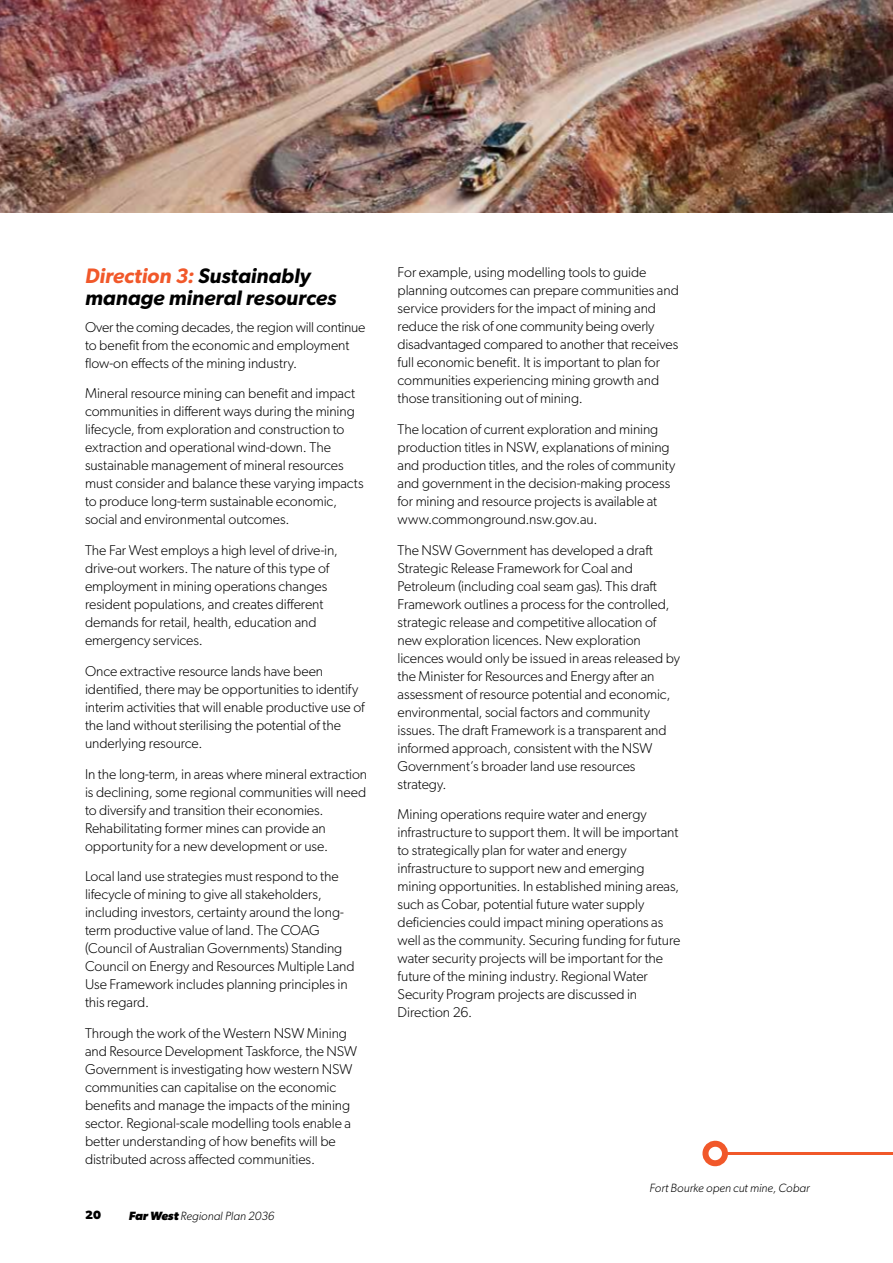
<style>
.page{position:relative;width:893px;height:1263px;background:#fff}
.page>*{position:absolute;margin:0;border:0;box-sizing:border-box;transform-origin:0 0}
.t1{font:italic 600 21px/22.5px "Gibson";color:#000}
.t2{font:300 14.25px/18px "Gibson";letter-spacing:-.005em;color:#000}
.t3{font:italic 300 12px "Gibson";color:#000}
.t4{font:700 12px "Gibson";color:#000}
.s1{color:#f1582a}
.s2{font-weight:700}
</style>
<div class="page">
<hr style="left:727px;top:1152px;width:166px;height:3px;background:#f1582a">
<svg style="left:702px;top:1140px;width:26px;height:27px"></svg>
<img style="left:0;top:0;width:893px;height:213px">
<h1 class="t1" style="left:85px;top:264px;width:253px"><span class="s1">Direction 3:</span> Sustainably manage mineral resources</h1>
<p class="t2" style="left:85px;top:317px;width:282px">Over the coming decades, the region will continue to benefit from the economic and employment flow-on effects of the mining industry.</p>
<p class="t2" style="left:85px;top:384px;width:280px">Mineral resource mining can benefit and impact communities in different ways during the mining lifecycle, from exploration and construction to extraction and operational wind-down. The sustainable management of mineral resources must consider and balance these varying impacts to produce long-term sustainable economic, social and environmental outcomes.</p>
<p class="t2" style="left:85px;top:541px;width:254px">The Far West employs a high level of drive-in, drive-out workers. The nature of this type of employment in mining operations changes resident populations, and creates different demands for retail, health, education and emergency services.</p>
<p class="t2" style="left:85px;top:662px;width:281px">Once extractive resource lands have been identified, there may be opportunities to identify interim activities that will enable productive use of the land without sterilising the potential of the underlying resource.</p>
<p class="t2" style="left:85px;top:764px;width:284px">In the long-term, in areas where mineral extraction is declining, some regional communities will need to diversify and transition their economies.<br>Rehabilitating former mines can provide an opportunity for a new development or use.</p>
<p class="t2" style="left:85px;top:867px;width:271px">Local land use strategies must respond to the lifecycle of mining to give all stakeholders, including investors, certainty around the long&shy;term productive value of land. The COAG (Council of Australian Governments) Standing Council on Energy and Resources Multiple Land Use Framework includes planning principles in this regard.</p>
<p class="t2" style="left:85px;top:1024px;width:274px">Through the work of the Western NSW Mining and Resource Development Taskforce, the NSW Government is investigating how western NSW communities can capitalise on the economic benefits and manage the impacts of the mining sector. Regional-scale modelling tools enable a better understanding of how benefits will be distributed across affected communities.</p>
<p class="t4" style="left:85px;top:1208px;width:17px">20</p>
<p class="t3" style="left:129px;top:1208px;width:147px"><span class="s2">Far West</span> Regional Plan 2036</p>
<p class="t2" style="left:398px;top:263px;width:283px">For example, using modelling tools to guide planning outcomes can prepare communities and service providers for the impact of mining and reduce the risk of one community being overly disadvantaged compared to another that receives full economic benefit. It is important to plan for communities experiencing mining growth and those transitioning out of mining.</p>
<p class="t2" style="left:398px;top:420px;width:279px">The location of current exploration and mining production titles in NSW, explanations of mining and production titles, and the roles of community and government in the decision-making process for mining and resource projects is available at www.commonground.nsw.gov.au.</p>
<p class="t2" style="left:398px;top:540px;width:284px">The NSW Government has developed a draft Strategic Release Framework for Coal and Petroleum (including coal seam gas). This draft Framework outlines a process for the controlled, strategic release and competitive allocation of new exploration licences. New exploration licences would only be issued in areas released by the Minister for Resources and Energy after an assessment of resource potential and economic, environmental, social factors and community issues. The draft Framework is a transparent and informed approach, consistent with the NSW Government’s broader land use resources strategy.</p>
<p class="t2" style="left:398px;top:805px;width:284px">Mining operations require water and energy infrastructure to support them. It will be important to strategically plan for water and energy infrastructure to support new and emerging mining opportunities. In established mining areas, such as Cobar, potential future water supply deficiencies could impact mining operations as well as the community. Securing funding for future water security projects will be important for the future of the mining industry. Regional Water Security Program projects are discussed in Direction 26.</p>
<p class="t3" style="left:649px;top:1180px;width:162px">Fort Bourke open cut mine, Cobar</p>
</div>
